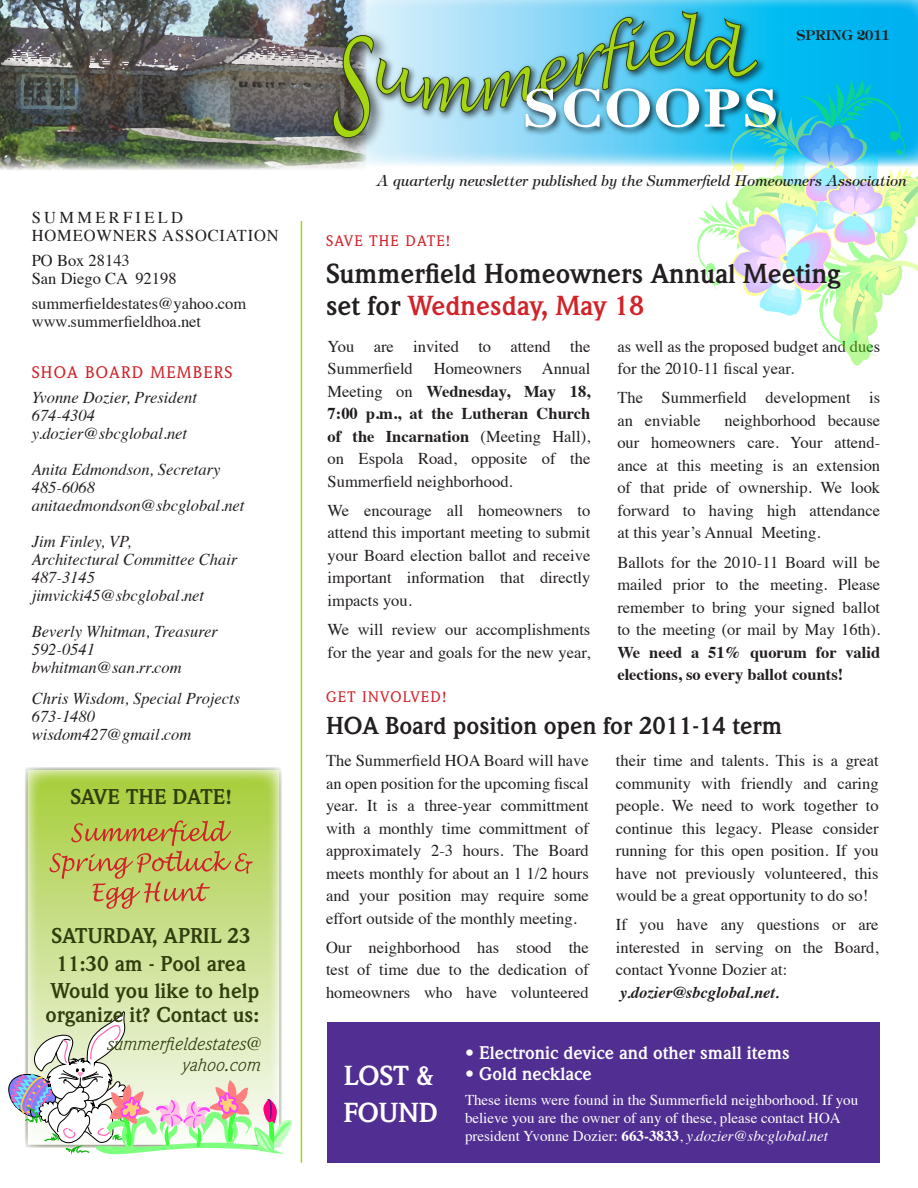
<style>
.page{position:relative;width:918px;height:1188px;background:#fff}
.page>*{position:absolute;margin:0;border:0;box-sizing:border-box;transform-origin:0 0}
.t1{font:700 27px "Weidemann";color:#231f20}
.t2{font:700 27px "Weidemann";color:#d1232a}
.t3{font:700 27px "Weidemann";color:#fff}
.t4{font:700 24px "Weidemann";color:#231f20}
.t5{font:700 21px/24px "Weidemann";color:#303e0d}
.t6{font:700 18px "Weidemann";color:#fff}
.t7{font:italic 18px/21px "Weidemann";color:#303e0d;text-align:right}
.t8{font:16.5px/22.5px "Times";color:#231f20;text-align:justify}
.t9{font:italic 16.5px/18px "Times";color:#231f20}
.t10{font:16.5px/18px "Times";letter-spacing:.05em;color:#231f20}
.t11{font:italic 700 16.5px "Times";color:#231f20}
.t12{font:500 16.5px "Weidemann";letter-spacing:.075em;color:#d1232a}
.t13{font:15px/18px "Times";color:#fff}
.t14{font:italic 15px "Tiffany";color:#231f20;scale:.95 1}
.t15{font:500 15px "Weidemann";letter-spacing:.075em;color:#d1232a}
.t16{font:600 13.5px "Tiffany";color:#231f20}
.s1{color:#231f20}
.s2{font-weight:700}
.s3{font-style:italic}
</style>
<div class="page">
<svg style="left:367px;top:0;width:551px;height:10px;background:#5fcff4"></svg>
<img style="left:0;top:0;width:367px;height:170px">
<img style="left:370px;top:5px;width:401px;height:5px">
<img style="left:322px;top:25px;width:10px;height:133px">
<hr style="left:301px;top:221px;width:1px;height:942px;background:#a6d514">
<svg style="left:29px;top:771px;width:249px;height:240px;background:#c5dd82"></svg>
<svg style="left:50px;top:820px;width:203px;height:89px;background:#bebd60"></svg>
<svg style="left:8px;top:1011px;width:284px;height:144px"></svg>
<img style="left:332px;top:10px;width:586px;height:356px">
<div style="left:328px;top:1022px;width:552px;height:141px;background:#512e92"></div>
<p class="t16" style="left:797px;top:26px;width:95px">SPRING 2011</p>
<p class="t10" style="left:32px;top:207px;width:248px">SUMMERFIELD<br>HOMEOWNERS ASSOCIATION</p>
<p class="t8" style="left:32px;top:248px;width:100px">PO Box 28143</p>
<p class="t8" style="left:32px;top:266px;width:146px">San Diego CA 92198</p>
<p class="t8" style="left:32px;top:290px;width:216px">summerfieldestates@yahoo.com</p>
<p class="t8" style="left:32px;top:308px;width:171px">www.summerfieldhoa.net</p>
<p class="t12" style="left:32px;top:362px;width:202px">SHOA BOARD MEMBERS</p>
<p class="t9" style="left:32px;top:387px;width:167px">Yvonne Dozier, President</p>
<p class="t9" style="left:32px;top:405px;width:65px">674-4304</p>
<p class="t9" style="left:32px;top:423px;width:157px">y.dozier@sbcglobal.net</p>
<p class="t9" style="left:32px;top:459px;width:190px">Anita Edmondson, Secretary</p>
<p class="t9" style="left:32px;top:477px;width:214px">485-6068 anitaedmondson@sbcglobal.net</p>
<p class="t9" style="left:32px;top:531px;width:207px">Jim Finley, VP,<br>Architectural Committee Chair</p>
<p class="t9" style="left:32px;top:567px;width:174px">487-3145 jimvicki45@sbcglobal.net</p>
<p class="t9" style="left:32px;top:621px;width:188px">Beverly Whitman, Treasurer</p>
<p class="t9" style="left:32px;top:639px;width:65px">592-0541</p>
<p class="t9" style="left:32px;top:657px;width:151px">bwhitman@san.rr.com</p>
<p class="t9" style="left:32px;top:689px;width:210px">Chris Wisdom, Special Projects</p>
<p class="t9" style="left:32px;top:707px;width:161px">673-1480 wisdom427@gmail.com</p>
<p class="t5" style="left:70px;top:785px;width:163px">SAVE THE DATE!</p>
<p class="t5" style="left:52px;top:924px;width:201px">SATURDAY, APRIL 23</p>
<p class="t5" style="left:56px;top:952px;width:191px">11:30 am - Pool area</p>
<p class="t5" style="left:45px;top:980px;width:215px">Would you like to help organize it? Contact us:</p>
<p class="t7" style="left:106px;top:1033px;width:155px">summerfieldestates@ yahoo.com</p>
<p class="t14" style="left:377px;top:172px;width:560px">A quarterly newsletter published by the Summerfield Homeowners Association</p>
<p class="t15" style="left:326px;top:232px;width:126px">SAVE THE DATE!</p>
<p class="t1" style="left:326px;top:258px;width:516px">Summerfield Homeowners Annual Meeting</p>
<p class="t2" style="left:326px;top:290px;width:320px"><span class="s1">set for</span> Wednesday, May 18</p>
<p class="t8" style="left:328px;top:333px;width:264px">You are invited to attend the<br>Summerfield</p>
<p class="t8" style="left:328px;top:356px;width:264px;text-indent:106px">Homeowners Annual Meeting on <span class="s2">Wednesday, May 18, 7:00 p.m., at the Lutheran Church of the Incarnation</span> (Meeting Hall), on Espola Road, opposite of the Summerfield neighborhood.</p>
<p class="t8" style="left:328px;top:498px;width:264px">We encourage all homeowners to attend this important meeting to submit your Board election ballot and receive important information that directly impacts you.</p>
<p class="t8" style="left:328px;top:617px;width:264px">We will review our accomplishments for the year and goals for the new year,</p>
<p class="t8" style="left:617px;top:333px;width:264px">as well as the proposed budget and dues for the 2010-11 fiscal year.</p>
<p class="t8" style="left:617px;top:385px;width:264px">The Summerfield development is an enviable</p>
<p class="t8" style="left:617px;top:408px;width:264px;text-indent:107px">neighborhood because our homeowners care. Your attend&shy;ance at this meeting is an extension of that pride of ownership. We look forward to having high attendance at this year’s Annual Meeting.</p>
<p class="t8" style="left:617px;top:549px;width:264px">Ballots for the 2010-11 Board will be mailed prior to the meeting. Please remember to bring your signed ballot to the meeting (or mail by May 16th).<br><span class="s2">We need a 51% quorum for valid elections, so every ballot counts!</span></p>
<p class="t15" style="left:326px;top:688px;width:122px">GET INVOLVED!</p>
<p class="t4" style="left:326px;top:711px;width:458px">HOA Board position open for 2011-14 term</p>
<p class="t8" style="left:326px;top:748px;width:264px">The Summerfield HOA Board will have an open position for the upcoming fiscal year. It is a three-year committment with a monthly time committment of approximately 2-3 hours. The Board meets monthly for about an 1 1/2 hours and your position may require some effort outside of the monthly meeting.</p>
<p class="t8" style="left:326px;top:935px;width:264px">Our neighborhood has stood the test of time due to the dedication of homeowners who have volunteered</p>
<p class="t8" style="left:616px;top:748px;width:264px">their time and talents. This is a great community with friendly and caring people. We need to work together to continue this legacy. Please consider running for this open position. If you have not previously volunteered, this would be a great opportunity to do so!</p>
<p class="t8" style="left:616px;top:912px;width:264px">If you have any questions or are interested in serving on the Board, contact Yvonne Dozier at:</p>
<p class="t11" style="left:620px;top:977px;width:161px">y.dozier@sbcglobal.net.</p>
<p class="t3" style="left:343px;top:1060px;width:92px">LOST &amp;</p>
<p class="t3" style="left:343px;top:1097px;width:96px">FOUND</p>
<p class="t6" style="left:465px;top:1043px;width:326px">• Electronic device and other small items</p>
<p class="t6" style="left:465px;top:1064px;width:128px">• Gold necklace</p>
<p class="t13" style="left:465px;top:1090px;width:395px">These items were found in the Summerfield neighborhood. If you believe you are the owner of any of these, please contact HOA president Yvonne Dozier: <span class="s2">663-3833</span>, <span class="s3">y.dozier@sbcglobal.net</span></p>
</div>
